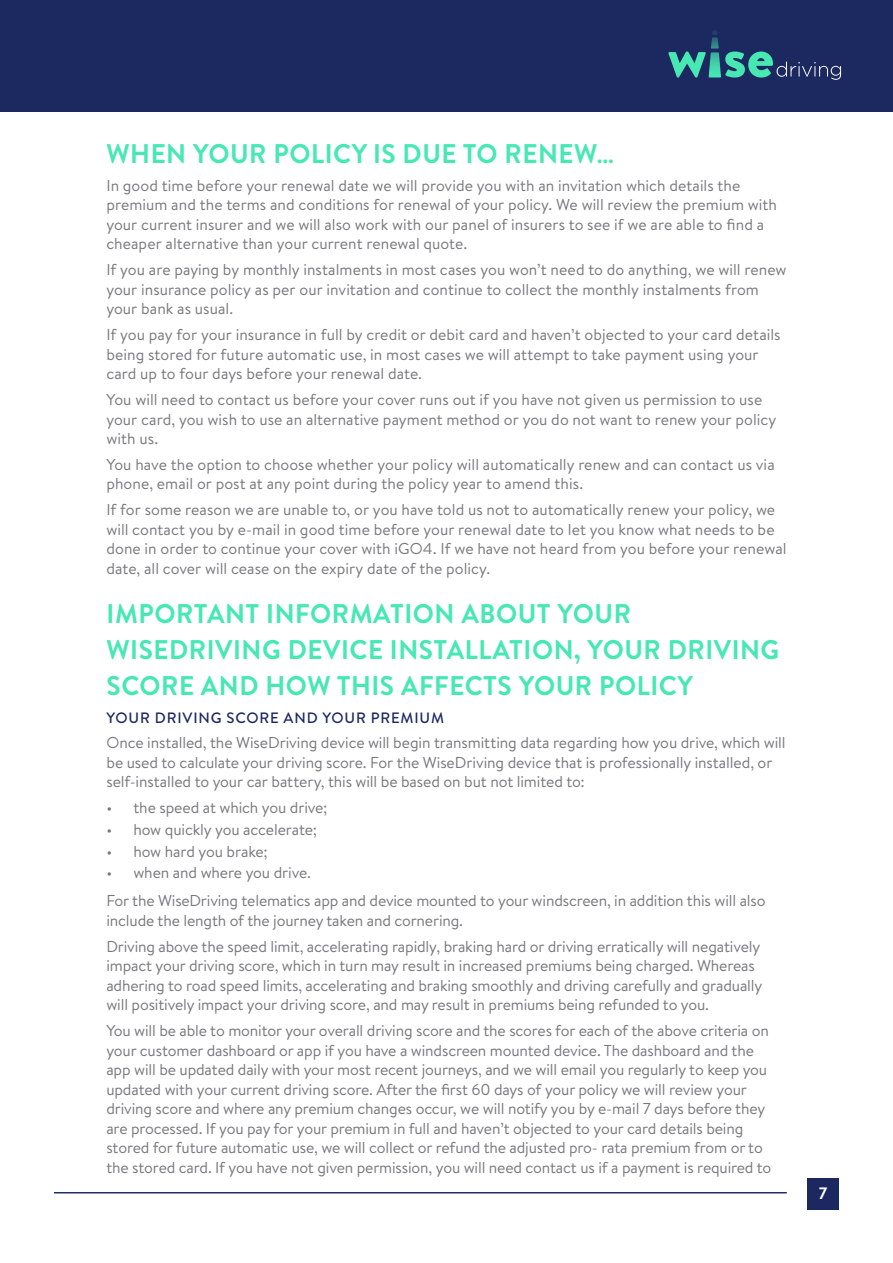
<style>
.page{position:relative;width:893px;height:1263px;background:#fff}
.page>*{position:absolute;margin:0;border:0;box-sizing:border-box;transform-origin:0 0}
.Headers{font:700 27px/36px "Brandon Text";letter-spacing:.02em;color:#47e8b2}
.t1{font:700 16.5px "Brandon Text";color:#fff}
.t2{font:15.75px/19.5px "Brandon Text";letter-spacing:-.01em;color:#76787b}
.t3{font:500 15px "Brandon Text";letter-spacing:.055em;color:#1c2860}
</style>
<div class="page">
<div style="left:807px;top:1178px;width:32px;height:31px;background:#1c2860"></div>
<div style="left:0;top:0;width:893px;height:112px;background:#1c2860"></div>
<svg style="left:668px;top:31px;width:173px;height:49px"></svg>
<hr style="left:54px;top:1192px;width:733px;height:1px;background:#1c2860">
<p class="Headers" style="left:107px;top:135px;width:509px">WHEN YOUR POLICY IS DUE TO RENEW…</p>
<p class="t2" style="left:106px;top:175px;width:672px">In good time before your renewal date we will provide you with an invitation which details the premium and the terms and conditions for renewal of your policy. We will review the premium with your current insurer and we will also work with our panel of insurers to see if we are able to find a cheaper alternative than your current renewal quote.</p>
<p class="t2" style="left:106px;top:259px;width:682px">If you are paying by monthly instalments in most cases you won’t need to do anything, we will renew your insurance policy as per our invitation and continue to collect the monthly instalments from your bank as usual.</p>
<p class="t2" style="left:106px;top:324px;width:676px">If you pay for your insurance in full by credit or debit card and haven’t objected to your card details being stored for future automatic use, in most cases we will attempt to take payment using your card up to four days before your renewal date.</p>
<p class="t2" style="left:106px;top:389px;width:671px">You will need to contact us before your cover runs out if you have not given us permission to use your card, you wish to use an alternative payment method or you do not want to renew your policy with us.</p>
<p class="t2" style="left:106px;top:454px;width:670px">You have the option to choose whether your policy will automatically renew and can contact us via phone, email or post at any point during the policy year to amend this.</p>
<p class="t2" style="left:106px;top:499px;width:682px">If for some reason we are unable to, or you have told us not to automatically renew your policy, we will contact you by e-mail in good time before your renewal date to let you know what needs to be done in order to continue your cover with iGO4. If we have not heard from you before your renewal date, all cover will cease on the expiry date of the policy.</p>
<p class="Headers" style="left:107px;top:595px;width:674px">IMPORTANT INFORMATION ABOUT YOUR<br>WISEDRIVING DEVICE INSTALLATION, YOUR DRIVING<br>SCORE AND HOW THIS AFFECTS YOUR POLICY</p>
<p class="t3" style="left:106px;top:707px;width:339px">YOUR DRIVING SCORE AND YOUR PREMIUM</p>
<p class="t2" style="left:106px;top:733px;width:681px">Once installed, the WiseDriving device will begin transmitting data regarding how you drive, which will be used to calculate your driving score. For the WiseDriving device that is professionally installed, or self-installed to your car battery, this will be based on but not limited to:</p>
<p class="t2" style="left:106px;top:798px;width:223px">• the speed at which you drive;</p>
<p class="t2" style="left:106px;top:819px;width:212px">• how quickly you accelerate;</p>
<p class="t2" style="left:106px;top:841px;width:163px">• how hard you brake;</p>
<p class="t2" style="left:106px;top:862px;width:206px">• when and where you drive.</p>
<p class="t2" style="left:106px;top:890px;width:661px">For the WiseDriving telematics app and device mounted to your windscreen, in addition this will also include the length of the journey taken and cornering.</p>
<p class="t2" style="left:106px;top:936px;width:657px">Driving above the speed limit, accelerating rapidly, braking hard or driving erratically will negatively impact your driving score, which in turn may result in increased premiums being charged. Whereas adhering to road speed limits, accelerating and braking smoothly and driving carefully and gradually will positively impact your driving score, and may result in premiums being refunded to you.</p>
<p class="t2" style="left:106px;top:1020px;width:666px">You will be able to monitor your overall driving score and the scores for each of the above criteria on your customer dashboard or app if you have a windscreen mounted device. The dashboard and the app will be updated daily with your most recent journeys, and we will email you regularly to keep you updated with your current driving score. After the first 60 days of your policy we will review your driving score and where any premium changes occur, we will notify you by e-mail 7 days before they are processed. If you pay for your premium in full and haven’t objected to your card details being stored for future automatic use, we will collect or refund the adjusted pro- rata premium from or to the stored card. If you have not given permission, you will need contact us if a payment is required to</p>
<p class="t1" style="left:819px;top:1182px;width:10px">7</p>
</div>
